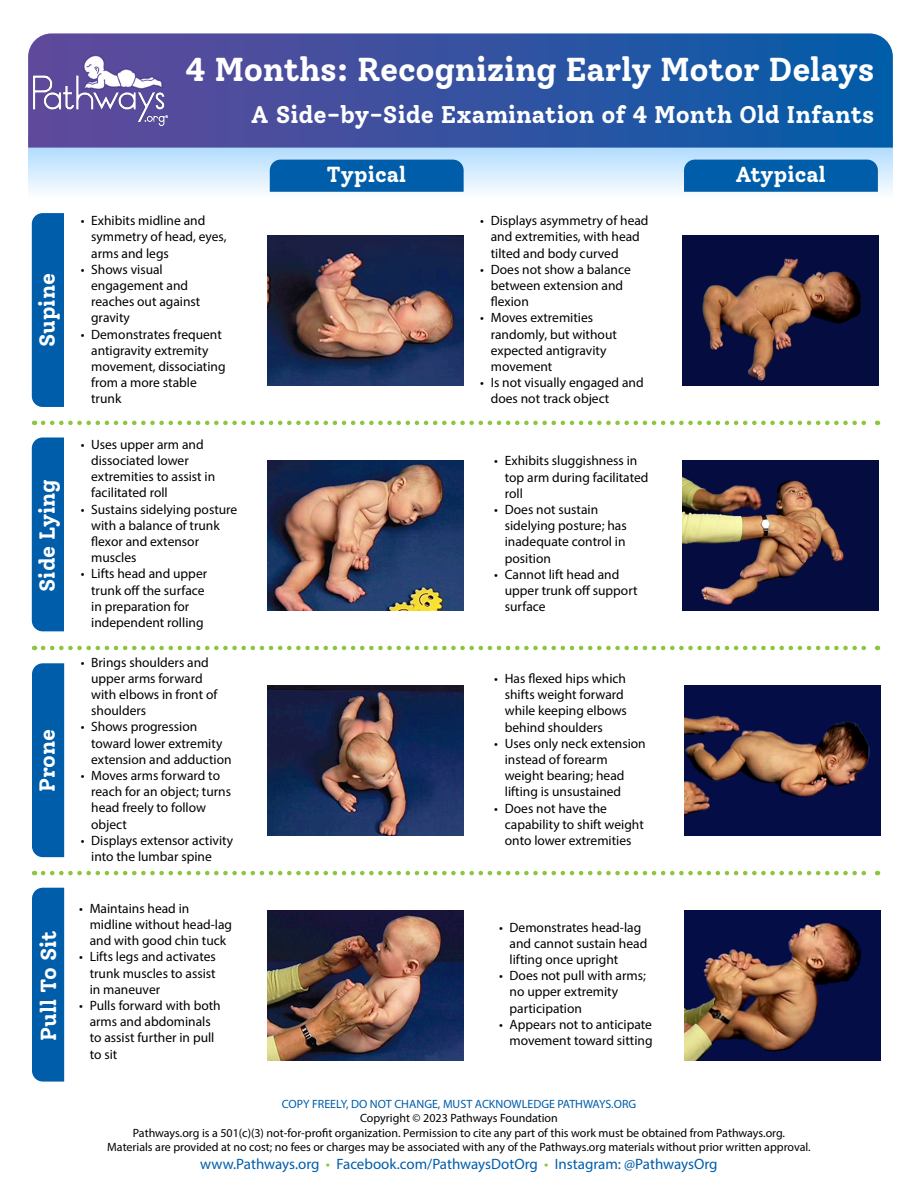
<style>
.page{position:relative;width:918px;height:1188px;background:#fff}
.page>*{position:absolute;margin:0;border:0;box-sizing:border-box;transform-origin:0 0}
.t1{font:700 33px "Solway";letter-spacing:-.01em;color:#fff}
.t2{font:700 24px "Solway";color:#fff}
.t3{font:700 21.75px "Solway";color:#fff}
.t4{font:15px "Myriad Pro";letter-spacing:-.005em;color:#005da9}
.t5{font:13.5px/16.2px "Myriad Pro";color:#000}
.t6{font:12px/14.4px "Myriad Pro";color:#000;text-align:center}
.t7{font:12px "Myriad Pro";color:#005da9}
.s1{color:#8cc63e}
</style>
<div class="page">
<svg style="left:28px;top:148px;width:865px;height:86px"></svg>
<svg style="left:28px;top:33px;width:865px;height:115px;background:#3254a2"></svg>
<img style="left:33px;top:55px;width:135px;height:71px">
<div style="left:684px;top:160px;width:194px;height:32px;background:#005da9"></div>
<div style="left:270px;top:160px;width:194px;height:32px;background:#005da9"></div>
<img style="left:683px;top:235px;width:196px;height:150px">
<img style="left:268px;top:235px;width:196px;height:150px">
<img style="left:268px;top:461px;width:196px;height:149px">
<img style="left:683px;top:461px;width:196px;height:149px">
<img style="left:685px;top:686px;width:195px;height:149px">
<img style="left:268px;top:686px;width:196px;height:149px">
<img style="left:685px;top:911px;width:195px;height:149px">
<img style="left:268px;top:911px;width:196px;height:149px">
<svg style="left:43px;top:421px;width:835px;height:4px"></svg>
<svg style="left:43px;top:646px;width:835px;height:4px"></svg>
<svg style="left:43px;top:871px;width:835px;height:4px"></svg>
<div style="left:32px;top:213px;width:32px;height:194px;background:#005da9"></div>
<div style="left:32px;top:437px;width:32px;height:194px;background:#005da9"></div>
<div style="left:32px;top:663px;width:32px;height:194px;background:#005da9"></div>
<div style="left:32px;top:888px;width:32px;height:194px;background:#005da9"></div>
<p class="t3" style="left:34px;top:347px;width:76px;rotate:-90deg">Supine</p>
<p class="t3" style="left:34px;top:592px;width:114px;rotate:-90deg">Side Lying</p>
<p class="t3" style="left:34px;top:792px;width:65px;rotate:-90deg">Prone</p>
<p class="t3" style="left:35px;top:1041px;width:112px;rotate:-90deg">Pull To Sit</p>
<p class="t1" style="left:185px;top:49px;width:691px">4 Months: Recognizing Early Motor Delays</p>
<p class="t2" style="left:251px;top:100px;width:625px">A Side-by-Side Examination of 4 Month Old Infants</p>
<p class="t5" style="left:91px;top:212px;width:137px;text-indent:-10px">• Exhibits midline and symmetry of head, eyes, arms and legs</p>
<p class="t5" style="left:91px;top:261px;width:111px;text-indent:-10px">• Shows visual engagement and reaches out against gravity</p>
<p class="t5" style="left:91px;top:326px;width:136px;text-indent:-10px">• Demonstrates frequent antigravity extremity movement, dissociating from a more stable trunk</p>
<p class="t5" style="left:91px;top:436px;width:126px;text-indent:-10px">• Uses upper arm and dissociated lower extremities to assist in facilitated roll</p>
<p class="t5" style="left:91px;top:501px;width:148px;text-indent:-10px">• Sustains sidelying posture with a balance of trunk flexor and extensor muscles</p>
<p class="t5" style="left:81px;top:566px;width:128px;text-align:center">• Lifts head and upper trunk off the surface in preparation for independent rolling</p>
<p class="t5" style="left:91px;top:654px;width:128px;text-indent:-10px">• Brings shoulders and upper arms forward with elbows in front of shoulders</p>
<p class="t5" style="left:91px;top:719px;width:142px;text-indent:-10px">• Shows progression toward lower extremity extension and adduction</p>
<p class="t5" style="left:91px;top:767px;width:141px;text-indent:-10px">• Moves arms forward to reach for an object; turns head freely to follow object</p>
<p class="t5" style="left:91px;top:832px;width:144px;text-indent:-10px">• Displays extensor activity into the lumbar spine</p>
<p class="t5" style="left:90px;top:900px;width:144px;text-indent:-10px">• Maintains head in midline without head-lag and with good chin tuck</p>
<p class="t5" style="left:90px;top:949px;width:128px;text-align:justify;text-indent:-10px">• Lifts legs and activates trunk muscles to assist in maneuver</p>
<p class="t5" style="left:90px;top:997px;width:133px;text-indent:-10px">• Pulls forward with both arms and abdominals to assist further in pull to sit</p>
<p class="t3" style="left:327px;top:161px;width:81px">Typical</p>
<p class="t3" style="left:735px;top:161px;width:92px">Atypical</p>
<p class="t5" style="left:491px;top:212px;width:159px;text-indent:-10px">• Displays asymmetry of head and extremities, with head tilted and body curved</p>
<p class="t5" style="left:491px;top:261px;width:142px;text-indent:-10px">• Does not show a balance between extension and flexion</p>
<p class="t5" style="left:491px;top:310px;width:128px;text-indent:-10px">• Moves extremities randomly, but without expected antigravity movement</p>
<p class="t5" style="left:491px;top:374px;width:154px;text-indent:-10px">• Is not visually engaged and does not track object</p>
<p class="t5" style="left:505px;top:452px;width:145px;text-indent:-10px">• Exhibits sluggishness in top arm during facilitated roll</p>
<p class="t5" style="left:505px;top:501px;width:123px;text-indent:-10px">• Does not sustain sidelying posture; has inadequate control in position</p>
<p class="t5" style="left:505px;top:566px;width:134px;text-indent:-10px">• Cannot lift head and upper trunk off support surface</p>
<p class="t5" style="left:505px;top:670px;width:124px;text-indent:-10px">• Has flexed hips which shifts weight forward while keeping elbows behind shoulders</p>
<p class="t5" style="left:505px;top:735px;width:142px;text-indent:-10px">• Uses only neck extension instead of forearm weight bearing; head lifting is unsustained</p>
<p class="t5" style="left:505px;top:800px;width:140px;text-indent:-10px">• Does not have the capability to shift weight onto lower extremities</p>
<p class="t5" style="left:510px;top:919px;width:139px;text-indent:-10px">• Demonstrates head-lag and cannot sustain head lifting once upright</p>
<p class="t5" style="left:510px;top:967px;width:138px;text-indent:-10px">• Does not pull with arms; no upper extremity participation</p>
<p class="t5" style="left:499px;top:1016px;width:155px;text-align:right">• Appears not to anticipate movement toward sitting</p>
<p class="t7" style="left:282px;top:1097px;width:356px">COPY FREELY, DO NOT CHANGE, MUST ACKNOWLEDGE PATHWAYS.ORG</p>
<p class="t6" style="left:360px;top:1111px;width:199px">Copyright © 2023 Pathways Foundation</p>
<p class="t6" style="left:107px;top:1125px;width:705px">Pathways.org is a 501(c)(3) not-for-profit organization. Permission to cite any part of this work must be obtained from Pathways.org.<br>Materials are provided at no cost; no fees or charges may be associated with any of the Pathways.org materials without prior written approval.</p>
<p class="t4" style="left:200px;top:1155px;width:519px">www.Pathways.org <span class="s1">•</span> Facebook.com/PathwaysDotOrg <span class="s1">•</span> Instagram: @PathwaysOrg</p>
</div>
